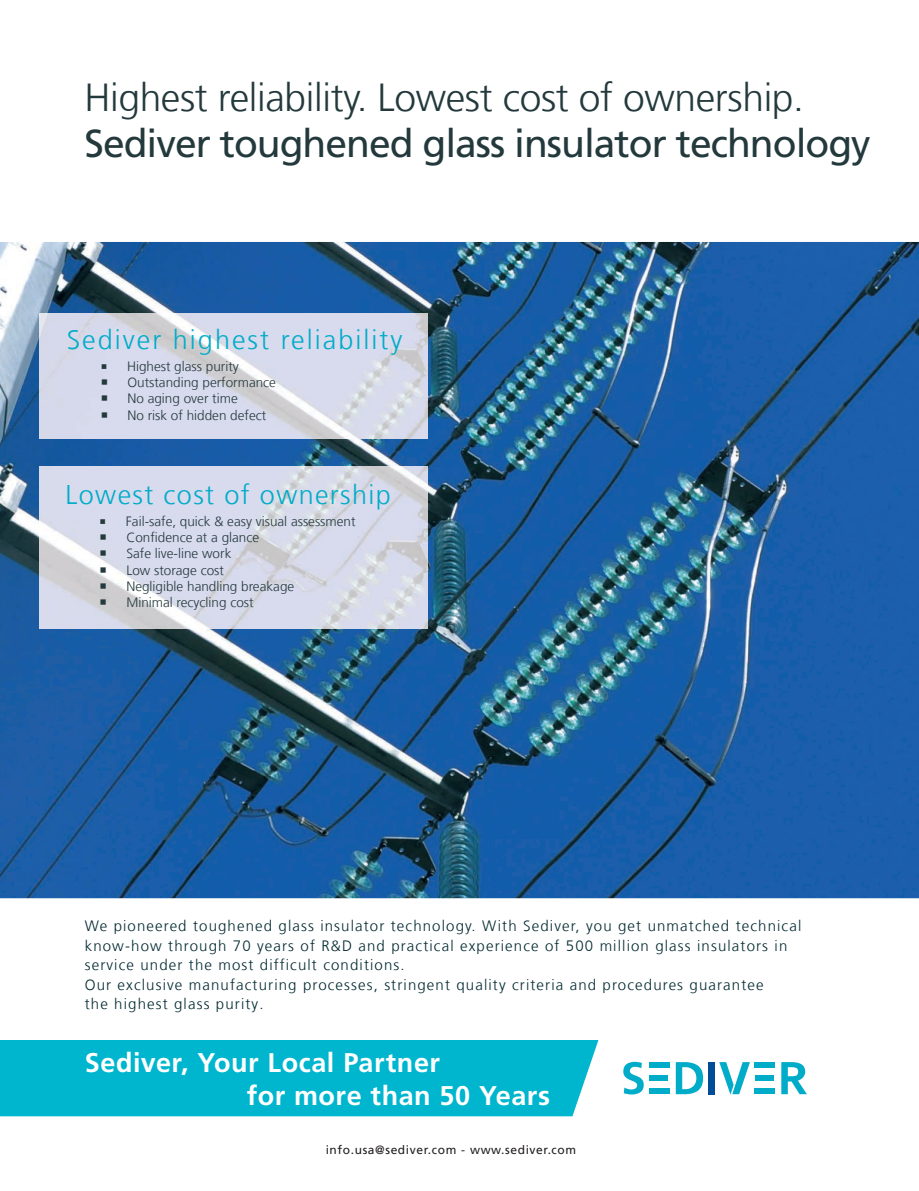
<style>
.page{position:relative;width:919px;height:1191px;background:#fff}
.page>*{position:absolute;margin:0;border:0;box-sizing:border-box;transform-origin:0 0}
.t1{font:300 39px "Frutiger LT Com";letter-spacing:-.01em;color:#23393c}
.t2{font:39px "Frutiger LT Com";letter-spacing:-.025em;color:#23393c}
.t3{font:700 27px/32.4px "Frutiger LT Com";letter-spacing:.02em;color:#fff}
.t4{font:300 27px "Frutiger LT Com";letter-spacing:.075em;color:#00acc8}
.t5{font:300 27px "Frutiger LT Com";letter-spacing:.05em;color:#00acc8}
.t6{font:300 15px/19.5px "Frutiger LT Com";letter-spacing:.075em;color:#022931}
.t7{font:300 13.5px/16.2px "Frutiger LT Com";color:#23393c}
.t8{font:12px "Frutiger LT Com";letter-spacing:.05em;color:#231f20}
</style>
<div class="page">
<img style="left:0;top:242px;width:918px;height:656px">
<div style="left:0;top:1040px;width:598px;height:76px;background:#00b6cf"></div>
<div style="left:754px;top:1061px;width:21px;height:6px;background:#00acc8"></div>
<div style="left:754px;top:1088px;width:21px;height:5px;background:#00acc8"></div>
<div style="left:754px;top:1074px;width:19px;height:6px;background:#00acc8"></div>
<svg style="left:675px;top:1062px;width:28px;height:32px"></svg>
<div style="left:708px;top:1061px;width:6px;height:33px;background:#004c97"></div>
<div style="left:649px;top:1061px;width:20px;height:6px;background:#00acc8"></div>
<div style="left:649px;top:1088px;width:20px;height:5px;background:#00acc8"></div>
<div style="left:649px;top:1074px;width:19px;height:6px;background:#00acc8"></div>
<svg style="left:719px;top:1062px;width:31px;height:32px"></svg>
<svg style="left:623px;top:1061px;width:20px;height:33px"></svg>
<svg style="left:781px;top:1062px;width:25px;height:32px"></svg>
<img style="left:39px;top:314px;width:388px;height:125px">
<img style="left:39px;top:466px;width:388px;height:162px">
<svg style="left:102px;top:364px;width:4px;height:5px"></svg>
<svg style="left:102px;top:379px;width:5px;height:6px"></svg>
<svg style="left:102px;top:396px;width:5px;height:5px"></svg>
<svg style="left:102px;top:412px;width:5px;height:5px"></svg>
<svg style="left:101px;top:519px;width:4px;height:5px"></svg>
<svg style="left:101px;top:534px;width:5px;height:6px"></svg>
<svg style="left:101px;top:550px;width:5px;height:6px"></svg>
<svg style="left:101px;top:567px;width:5px;height:5px"></svg>
<svg style="left:101px;top:583px;width:5px;height:5px"></svg>
<svg style="left:101px;top:599px;width:5px;height:5px"></svg>
<h1 class="t1" style="left:84px;top:74px;width:721px">Highest reliability. Lowest cost of ownership.</h1>
<h1 class="t2" style="left:84px;top:121px;width:787px">Sediver toughened glass insulator technology</h1>
<h2 class="t4" style="left:67px;top:324px;width:337px">Sediver highest reliability</h2>
<p class="t7" style="left:127px;top:358px;width:150px">Highest glass purity<br>Outstanding performance<br>No aging over time<br>No risk of hidden defect</p>
<h2 class="t5" style="left:66px;top:478px;width:327px">Lowest cost of ownership</h2>
<p class="t7" style="left:126px;top:513px;width:231px">Fail-safe, quick &amp; easy visual assessment<br>Confidence at a glance<br>Safe live-line work<br>Low storage cost<br>Negligible handling breakage<br>Minimal recycling cost</p>
<p class="t6" style="left:85px;top:916px;width:718px">We pioneered toughened glass insulator technology. With Sediver, you get unmatched technical know-how through 70 years of R&amp;D and practical experience of 500 million glass insulators in service under the most difficult conditions.<br>Our exclusive manufacturing processes, stringent quality criteria and procedures guarantee<br>the highest glass purity.</p>
<h2 class="t3" style="left:247px;top:1046px;width:305px;text-indent:-162px">Sediver, Your Local Partner<br>for more than 50 Years</h2>
<p class="t8" style="left:326px;top:1142px;width:252px">info.usa@sediver.com - www.sediver.com</p>
</div>
